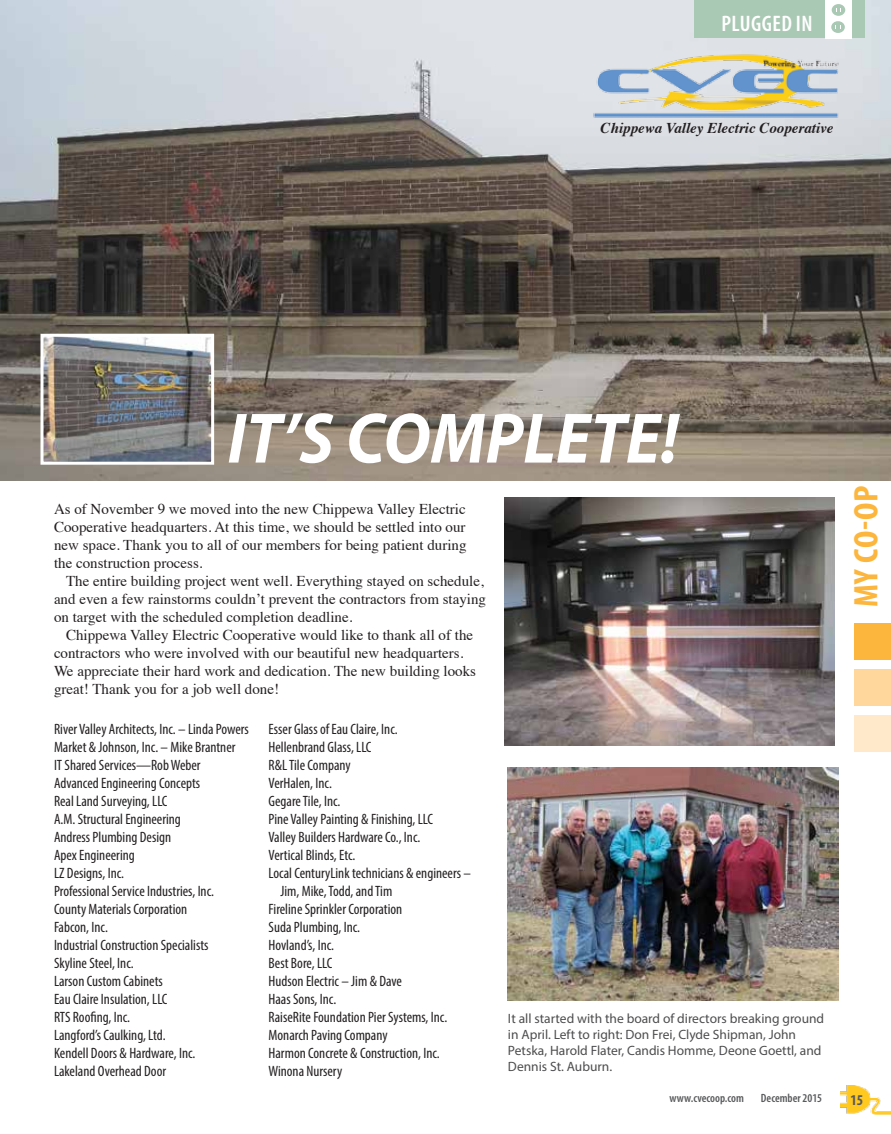
<style>
.page{position:relative;width:891px;height:1134px;background:#fff}
.page>*{position:absolute;margin:0;border:0;box-sizing:border-box;transform-origin:0 0}
.t1{font:italic 700 72px "Myriad Pro";color:#fff;scale:.93 1}
.t2{font:700 condensed 34.2px "Myriad Pro";color:#fcb53d;scale:1.05 1}
.t3{font:600 condensed 22.5px "Myriad Pro";letter-spacing:.02em;color:#fff}
.t4{font:condensed 15px/18px "Myriad Pro";color:#231f20}
.t5{font:15px/18px "Times";color:#231f20}
.t6{font:italic 700 15px "Times";color:#231f20}
.t7{font:700 condensed 15px "Myriad Pro";color:#58595b}
.t8{font:13.5px/16.2px "Myriad Pro";color:#4d4d4f}
.t9{font:600 condensed 12px "Myriad Pro";color:#58595b}
</style>
<div class="page">
<img style="left:0;top:0;width:891px;height:481px">
<img style="left:841px;top:1085px;width:50px;height:30px">
<div style="left:694px;top:0;width:170px;height:37px;background:#aac9b4"></div>
<div style="left:825px;top:0;width:27px;height:38px;background:#fff"></div>
<div style="left:832px;top:4px;width:13px;height:12px;background:#aac9b4;border-radius:50%"></div>
<div style="left:831px;top:21px;width:14px;height:12px;background:#aac9b4;border-radius:50%"></div>
<div style="left:855px;top:623px;width:36px;height:37px;background:#fcb53d"></div>
<div style="left:855px;top:669px;width:36px;height:37px;background:#ffd79c"></div>
<div style="left:855px;top:715px;width:36px;height:37px;background:#ffe9ca"></div>
<img style="left:44px;top:338px;width:166px;height:123px">
<div style="left:40px;top:334px;width:174px;height:131px;border:3px solid #fff"></div>
<img style="left:585px;top:54px;width:271px;height:68px">
<img style="left:508px;top:768px;width:330px;height:232px">
<img style="left:505px;top:497px;width:330px;height:249px">
<h3 class="t3" style="left:722px;top:9px;width:93px">PLUGGED IN</h3>
<p class="t6" style="left:601px;top:114px;width:234px">Chippewa Valley Electric Cooperative</p>
<h1 class="t1" style="left:228px;top:392px;width:486px">IT’S COMPLETE!</h1>
<p class="t5" style="left:54px;top:498px;width:414px;text-align:justify">As of November 9 we moved into the new Chippewa Valley Electric Cooperative headquarters. At this time, we should be settled into our new space. Thank you to all of our members for being patient during the construction process.</p>
<p class="t5" style="left:54px;top:570px;width:434px;text-indent:12px">The entire building project went well. Everything stayed on schedule, and even a few rainstorms couldn’t prevent the contractors from staying on target with the scheduled completion deadline.</p>
<p class="t5" style="left:54px;top:624px;width:424px;text-indent:12px">Chippewa Valley Electric Cooperative would like to thank all of the contractors who were involved with our beautiful new headquarters.<br>We appreciate their hard work and dedication. The new building looks great! Thank you for a job well done!</p>
<p class="t4" style="left:54px;top:720px;width:196px">River Valley Architects, Inc. – Linda Powers<br>Market &amp; Johnson, Inc. – Mike Brantner<br>IT Shared Services—Rob Weber<br>Advanced Engineering Concepts<br>Real Land Surveying, LLC<br>A.M. Structural Engineering<br>Andress Plumbing Design<br>Apex Engineering<br>LZ Designs, Inc.<br>Professional Service Industries, Inc.<br>County Materials Corporation<br>Fabcon, Inc.<br>Industrial Construction Specialists<br>Skyline Steel, Inc.<br>Larson Custom Cabinets<br>Eau Claire Insulation, LLC<br>RTS Roofing, Inc.<br>Langford’s Caulking, Ltd.<br>Kendell Doors &amp; Hardware, Inc.<br>Lakeland Overhead Door</p>
<p class="t4" style="left:269px;top:720px;width:131px">Esser Glass of Eau Claire, Inc.</p>
<p class="t4" style="left:269px;top:738px;width:105px">Hellenbrand Glass, LLC</p>
<p class="t4" style="left:269px;top:756px;width:84px">R&amp;L Tile Company</p>
<p class="t4" style="left:269px;top:774px;width:65px">VerHalen, Inc.</p>
<p class="t4" style="left:269px;top:792px;width:73px">Gegare Tile, Inc.</p>
<p class="t4" style="left:269px;top:810px;width:166px">Pine Valley Painting &amp; Finishing, LLC</p>
<p class="t4" style="left:269px;top:828px;width:153px">Valley Builders Hardware Co., Inc.</p>
<p class="t4" style="left:269px;top:846px;width:88px">Vertical Blinds, Etc.</p>
<p class="t4" style="left:269px;top:864px;width:204px">Local CenturyLink technicians &amp; engineers –</p>
<p class="t4" style="left:280px;top:882px;width:113px">Jim, Mike, Todd, and Tim</p>
<p class="t4" style="left:269px;top:900px;width:135px">Fireline Sprinkler Corporation</p>
<p class="t4" style="left:269px;top:918px;width:93px">Suda Plumbing, Inc.</p>
<p class="t4" style="left:269px;top:936px;width:67px">Hovland’s, Inc.</p>
<p class="t4" style="left:269px;top:954px;width:65px">Best Bore, LLC</p>
<p class="t4" style="left:269px;top:972px;width:135px">Hudson Electric – Jim &amp; Dave</p>
<p class="t4" style="left:269px;top:990px;width:69px">Haas Sons, Inc.</p>
<p class="t4" style="left:269px;top:1008px;width:180px">RaiseRite Foundation Pier Systems, Inc.</p>
<p class="t4" style="left:269px;top:1026px;width:120px">Monarch Paving Company</p>
<p class="t4" style="left:269px;top:1044px;width:173px">Harmon Concrete &amp; Construction, Inc.</p>
<p class="t4" style="left:269px;top:1062px;width:75px">Winona Nursery</p>
<p class="t8" style="left:508px;top:1010px;width:318px">It all started with the board of directors breaking ground in April. Left to right: Don Frei, Clyde Shipman, John Petska, Harold Flater, Candis Homme, Deone Goettl, and Dennis St. Auburn.</p>
<h2 class="t2" style="left:845px;top:607px;width:117px;rotate:-90deg">MY CO-OP</h2>
<p class="t9" style="left:669px;top:1091px;width:76px">www.cvecoop.com</p>
<p class="t9" style="left:761px;top:1091px;width:63px">December 2015</p>
<p class="t7" style="left:850px;top:1090px;width:14px">15</p>
</div>
